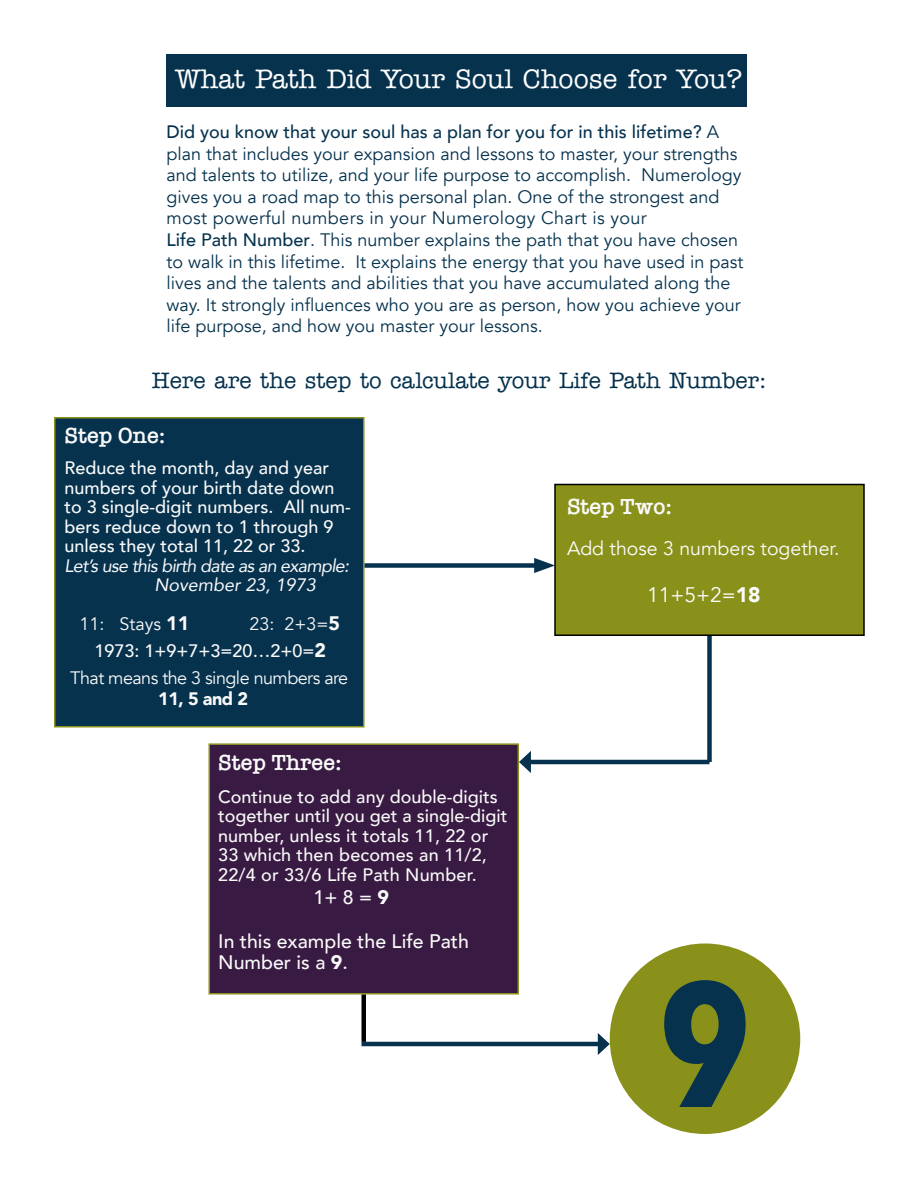
<style>
.page{position:relative;width:918px;height:1188px;background:#fff}
.page>*{position:absolute;margin:0;border:0;box-sizing:border-box;transform-origin:0 0}
.t1{font:700 175.5px "Avenir Next Condensed";color:#06324e}
.t2{font:500 27px "American Typewriter ITC Pro";color:#fcfcfc}
.t3{font:500 22.5px "American Typewriter ITC Pro";color:#06324e}
.t4{font:600 22.5px "American Typewriter";color:#fafafa}
.t5{font:21px "Avenir";color:#fcfcfc}
.t6{font:500 19.5px/21px "Avenir";color:#fafafa}
.t7{font:19.5px "Avenir";color:#fcfcfc}
.t8{font:18px/21.6px "Avenir";color:#06324e}
.t9{font:500 18px/19.5px "Avenir";color:#fafafa}
.t10{font:18px/27px "Avenir";letter-spacing:-.03em;color:#fafafa;text-align:center}
.t11{font:italic 18px "Avenir";letter-spacing:-.04em;color:#fafafa}
.t12{font:italic 18px "Avenir";color:#fafafa}
.t13{font:900 18px "Avenir";color:#fafafa}
.s1{font-weight:500}
.s2{font-weight:900;font-size:19.5px}
.s3{font-weight:900}
</style>
<div class="page">
<div style="left:166px;top:54px;width:581px;height:52px;background:#06324e"></div>
<div style="left:54px;top:417px;width:310px;height:311px;background:#06324e;border:2px solid #89911b"></div>
<div style="left:208px;top:743px;width:311px;height:251px;background:#381a42;border:2px solid #89911b"></div>
<div style="left:555px;top:484px;width:309px;height:151px;background:#89911b"></div>
<div style="left:554px;top:484px;width:311px;height:152px;border:2px solid #000"></div>
<div style="left:364px;top:563px;width:178px;height:5px;background:#06324e"></div>
<svg style="left:534px;top:558px;width:21px;height:15px"></svg>
<div style="left:707px;top:636px;width:5px;height:126px;background:#06324e"></div>
<hr style="left:527px;top:760px;width:183px;height:4px;background:#06324e">
<svg style="left:519px;top:751px;width:12px;height:22px"></svg>
<div style="left:610px;top:944px;width:190px;height:190px;background:#89911b;border-radius:50%"></div>
<hr style="left:362px;top:994px;width:4px;height:48px;background:#000">
<hr style="left:362px;top:1042px;width:240px;height:4px;background:#06324e">
<svg style="left:598px;top:1033px;width:12px;height:22px"></svg>
<p class="t2" style="left:175px;top:62px;width:569px">What Path Did Your Soul Choose for You?</p>
<p class="t8" style="left:166px;top:121px;width:579px"><span class="s1">Did you know that your soul has a plan for you for in this lifetime?</span> A plan that includes your expansion and lessons to master, your strengths and talents to utilize, and your life purpose to accomplish. Numerology gives you a road map to this personal plan. One of the strongest and most powerful numbers in your Numerology Chart is your<br><span class="s1">Life Path Number</span>. This number explains the path that you have chosen to walk in this lifetime. It explains the energy that you have used in past lives and the talents and abilities that you have accumulated along the way. It strongly influences who you are as person, how you achieve your life purpose, and how you master your lessons.</p>
<p class="t3" style="left:152px;top:366px;width:617px">Here are the step to calculate your Life Path Number:</p>
<p class="t4" style="left:64px;top:418px;width:102px">Step One:</p>
<p class="t9" style="left:64px;top:457px;width:266px">Reduce the month, day and year</p>
<p class="t9" style="left:64px;top:477px;width:272px">numbers of your birth date down</p>
<p class="t9" style="left:64px;top:496px;width:288px">to 3 single-digit numbers. All num-</p>
<p class="t9" style="left:64px;top:516px;width:271px">bers reduce down to 1 through 9</p>
<p class="t9" style="left:64px;top:535px;width:243px">unless they total 11, 22 or 33.</p>
<p class="t11" style="left:64px;top:554px;width:286px">Let’s use this birth date as an example:</p>
<p class="t12" style="left:155px;top:574px;width:163px">November 23, 1973</p>
<p class="t10" style="left:80px;top:611px;width:111px">11: Stays <span class="s2">11</span></p>
<p class="t10" style="left:249px;top:611px;width:92px">23: 2+3=<span class="s2">5</span></p>
<p class="t10" style="left:70px;top:638px;width:280px"><span class="s1">1973: 1+9+7+3=20…2+0=</span><span class="s2">2<br></span>That means the 3 single numbers are</p>
<p class="t13" style="left:158px;top:683px;width:91px">11, 5 and 2</p>
<p class="t4" style="left:218px;top:745px;width:125px">Step Three:</p>
<p class="t9" style="left:218px;top:786px;width:291px">Continue to add any double-digits together until you get a single-digit number, unless it totals 11, 22 or<br>33 which then becomes an 11/2,<br>22/4 or 33/6 Life Path Number.</p>
<p class="t6" style="left:314px;top:886px;width:77px">1+ 8 = <span class="s3">9</span></p>
<p class="t6" style="left:218px;top:930px;width:252px">In this example the Life Path<br>Number is a <span class="s3">9</span>.</p>
<p class="t4" style="left:567px;top:489px;width:107px">Step Two:</p>
<p class="t7" style="left:567px;top:537px;width:274px">Add those 3 numbers together.</p>
<p class="t5" style="left:647px;top:582px;width:115px">11+5+2=<span class="s3">18</span></p>
<p class="t1" style="left:659px;top:938px;width:94px">9</p>
</div>
